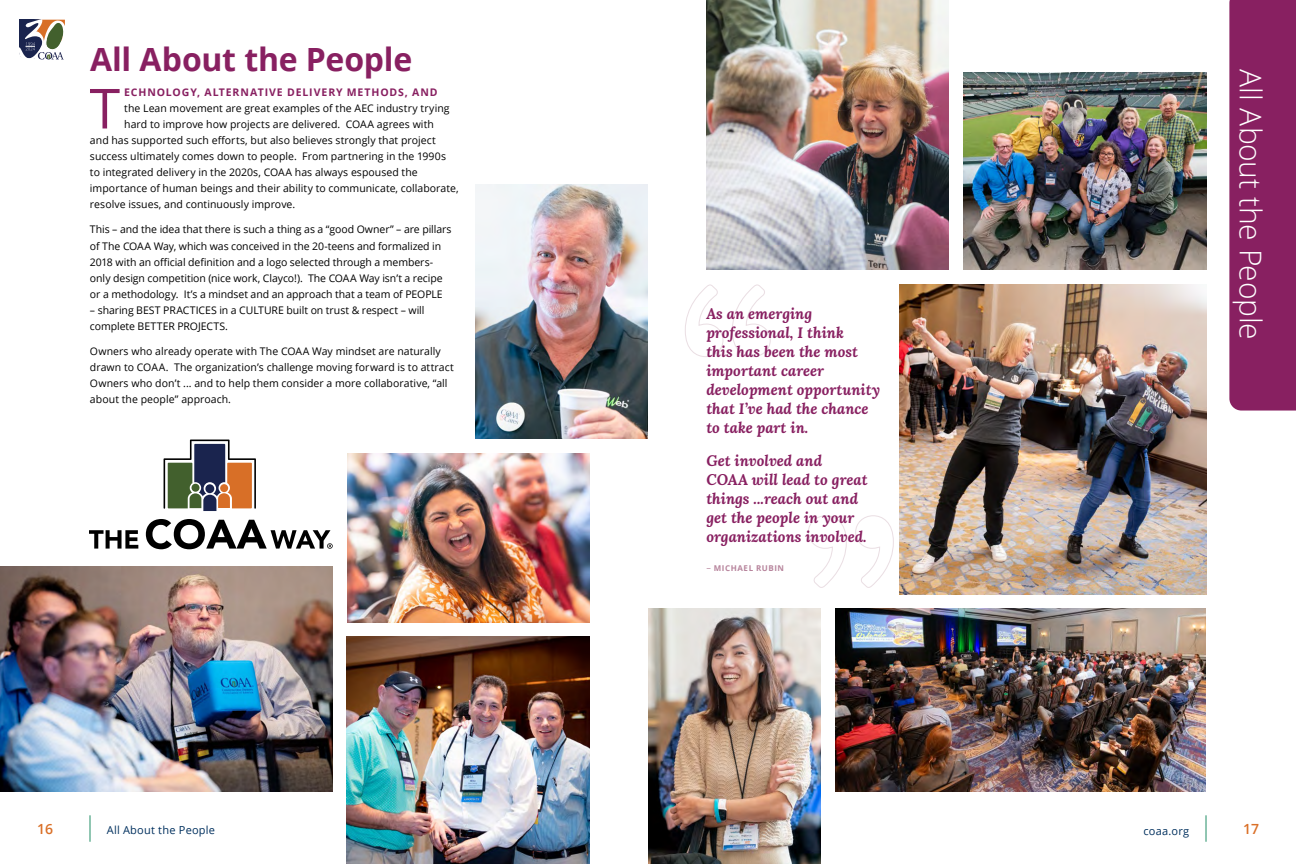
<style>
.page{position:relative;width:1296px;height:864px;background:#fff}
.page>*{position:absolute;margin:0;border:0;box-sizing:border-box;transform-origin:0 0}
.Body_Start_People{font:55.3px "Open Sans";color:#882061}
.A_Head{font:700 32px "Open Sans";letter-spacing:-.01em;color:#882061}
.t1{font:300 30px "Open Sans";letter-spacing:-.01em;color:#fff}
.t2{font:italic 700 15px/19px "Lora";color:#882061}
.t3{font:600 14px "Open Sans";color:#da7028}
.t4{font:11px "Open Sans";letter-spacing:.02em;color:#00305e}
.Body{font:10.5px/16px "Open Sans";color:#000}
.Body_Start_People-2{font:10.5px "Open Sans";letter-spacing:.005em;color:#000}
.Body_Start_People-3{font:700 10.5px "Open Sans";letter-spacing:.08em;color:#882061}
.Attribution{font:700 8px "Open Sans";letter-spacing:.07em;color:#b7849c}
.s1{font-weight:400;font-size:9px}
</style>
<div class="page">
<div style="left:1229px;top:0;width:67px;height:411px;background:#882061"></div>
<svg style="left:1206px;top:815px;width:1px;height:27px"></svg>
<svg style="left:90px;top:815px;width:1px;height:27px"></svg>
<svg style="left:20px;top:20px;width:45px;height:40px"></svg>
<svg style="left:685px;top:284px;width:86px;height:73px"></svg>
<svg style="left:808px;top:515px;width:86px;height:73px"></svg>
<img style="left:476px;top:185px;width:172px;height:254px">
<img style="left:347px;top:454px;width:243px;height:169px">
<img style="left:835px;top:608px;width:371px;height:184px">
<img style="left:899px;top:284px;width:308px;height:311px">
<img style="left:706px;top:0;width:243px;height:269px">
<img style="left:964px;top:72px;width:242px;height:197px">
<img style="left:0;top:566px;width:333px;height:226px">
<img style="left:648px;top:608px;width:172px;height:256px">
<img style="left:346px;top:636px;width:244px;height:228px">
<svg style="left:89px;top:530px;width:49px;height:19px"></svg>
<svg style="left:164px;top:440px;width:92px;height:71px"></svg>
<div style="left:220px;top:484px;width:8px;height:8px;background:#d86f27;border-radius:50%"></div>
<svg style="left:146px;top:519px;width:187px;height:30px"></svg>
<p class="A_Head" style="left:90px;top:37px;width:324px">All About the People</p>
<p class="Body_Start_People" style="left:90px;top:71px;width:32px">T</p>
<p class="Body_Start_People-3" style="left:124px;top:85px;width:315px">ECHNOLOGY, ALTERNATIVE DELIVERY METHODS, AND</p>
<p class="Body_Start_People-2" style="left:124px;top:101px;width:327px">the Lean movement are great examples of the AEC industry trying</p>
<p class="Body_Start_People-2" style="left:124px;top:117px;width:311px">hard to improve how projects are delivered. COAA agrees with</p>
<p class="Body_Start_People-2" style="left:90px;top:133px;width:347px">and has supported such efforts, but also believes strongly that project</p>
<p class="Body_Start_People-2" style="left:90px;top:149px;width:358px">success ultimately comes down to people. From partnering in the 1990s</p>
<p class="Body_Start_People-2" style="left:90px;top:165px;width:329px">to integrated delivery in the 2020s, COAA has always espoused the</p>
<p class="Body_Start_People-2" style="left:90px;top:181px;width:370px">importance of human beings and their ability to communicate, collaborate,</p>
<p class="Body_Start_People-2" style="left:90px;top:197px;width:207px">resolve issues, and continuously improve.</p>
<p class="Body" style="left:90px;top:221px;width:363px">This – and the idea that there is such a thing as a “good Owner” – are pillars of The COAA Way, which was conceived in the 20-teens and formalized in 2018 with an official definition and a logo selected through a members&shy;only design competition (nice work, Clayco!). The COAA Way isn’t a recipe or a methodology. It’s a mindset and an approach that a team of PEOPLE</p>
<p class="Body" style="left:90px;top:301px;width:336px">– sharing BEST PRACTICES in a CULTURE built on trust &amp; respect – will complete BETTER PROJECTS.</p>
<p class="Body" style="left:90px;top:342px;width:365px">Owners who already operate with The COAA Way mindset are naturally drawn to COAA. The organization’s challenge moving forward is to attract Owners who don’t ... and to help them consider a more collaborative, “all about the people” approach.</p>
<p class="t2" style="left:706px;top:303px;width:175px">As an emerging professional, I think<br>this has been the most important career development opportunity that I’ve had the chance to take part in.</p>
<p class="t2" style="left:706px;top:451px;width:163px">Get involved and<br>COAA will lead to great things ...reach out and get the people in your organizations involved.</p>
<p class="Attribution" style="left:706px;top:562px;width:79px"><span class="s1">–</span> MICHAEL RUBIN</p>
<h3 class="t1" style="left:1271px;top:69px;width:272px;rotate:90deg">All About the People</h3>
<h3 class="t3" style="left:37px;top:820px;width:17px">16</h3>
<p class="t4" style="left:107px;top:823px;width:110px">All About the People</p>
<p class="t4" style="left:1143px;top:823px;width:47px">coaa.org</p>
<h3 class="t3" style="left:1243px;top:819px;width:17px">17</h3>
</div>
